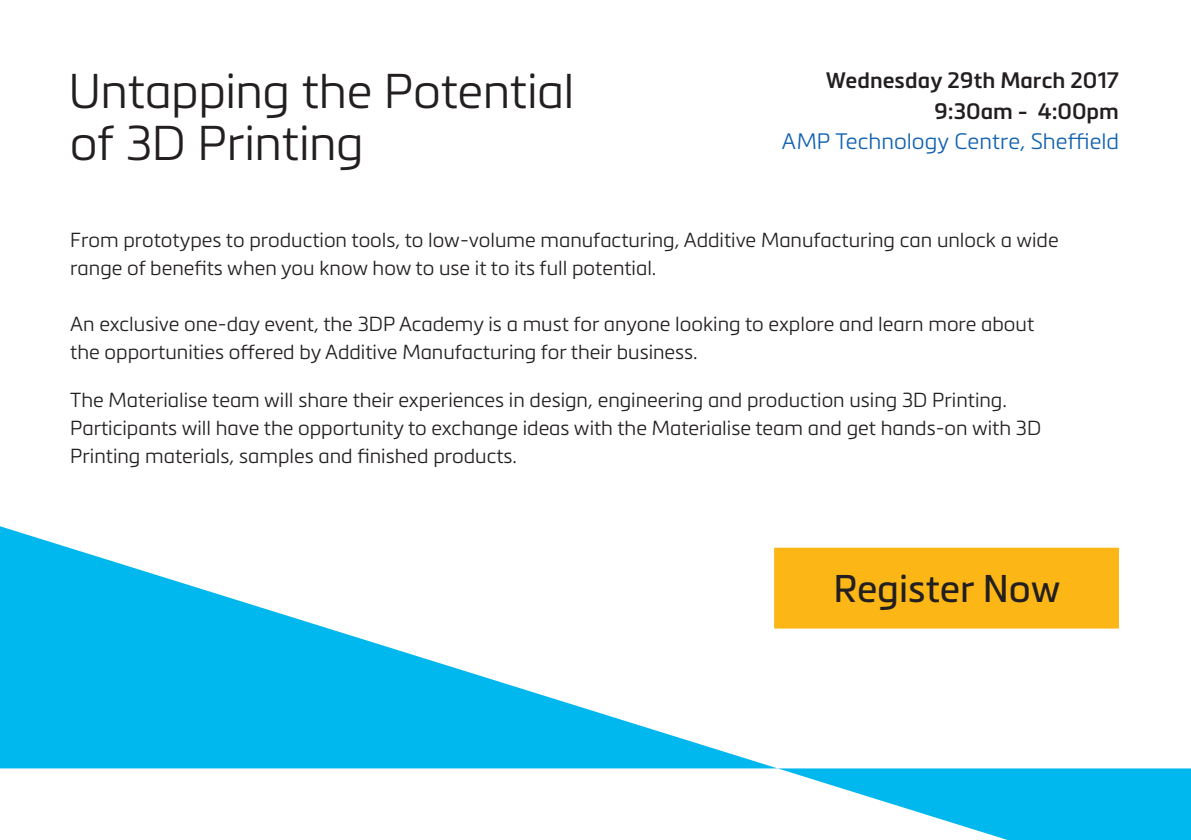
<style>
.page{position:relative;width:1191px;height:840px;background:#fff}
.page>*{position:absolute;margin:0;border:0;box-sizing:border-box;transform-origin:0 0}
.t1{font:300 48px/52px "Metronic Pro";letter-spacing:-.005em;color:#231f20}
.t2{font:38px "Metronic Pro";color:#231f20}
.t3{font:600 22px/30px "Metronic Pro";color:#231f20;text-align:right}
.t4{font:300 22px "Metronic Pro";color:#1161af}
.t5{font:300 20px/28px "Metronic Pro";color:#231f20}
</style>
<div class="page">
<svg style="left:0;top:526px;width:1191px;height:313px"></svg>
<div style="left:775px;top:548px;width:343px;height:79px;background:#fcb615"></div>
<div style="left:774px;top:547px;width:345px;height:81px;border:2px solid #fcb615"></div>
<p class="t1" style="left:68px;top:63px;width:507px">Untapping the Potential of 3D Printing</p>
<p class="t3" style="left:826px;top:65px;width:295px">Wednesday 29th March 2017<br>9:30am - 4:00pm</p>
<p class="t4" style="left:782px;top:126px;width:338px">AMP Technology Centre, Sheffield</p>
<p class="t5" style="left:70px;top:224px;width:990px">From prototypes to production tools, to low-volume manufacturing, Additive Manufacturing can unlock a wide range of benefits when you know how to use it to its full potential.</p>
<p class="t5" style="left:70px;top:308px;width:965px">An exclusive one-day event, the 3DP Academy is a must for anyone looking to explore and learn more about the opportunities offered by Additive Manufacturing for their business.</p>
<p class="t5" style="left:70px;top:384px;width:972px">The Materialise team will share their experiences in design, engineering and production using 3D Printing.<br>Participants will have the opportunity to exchange ideas with the Materialise team and get hands-on with 3D<br>Printing materials, samples and finished products.</p>
<p class="t2" style="left:833px;top:561px;width:229px">Register Now</p>
</div>
